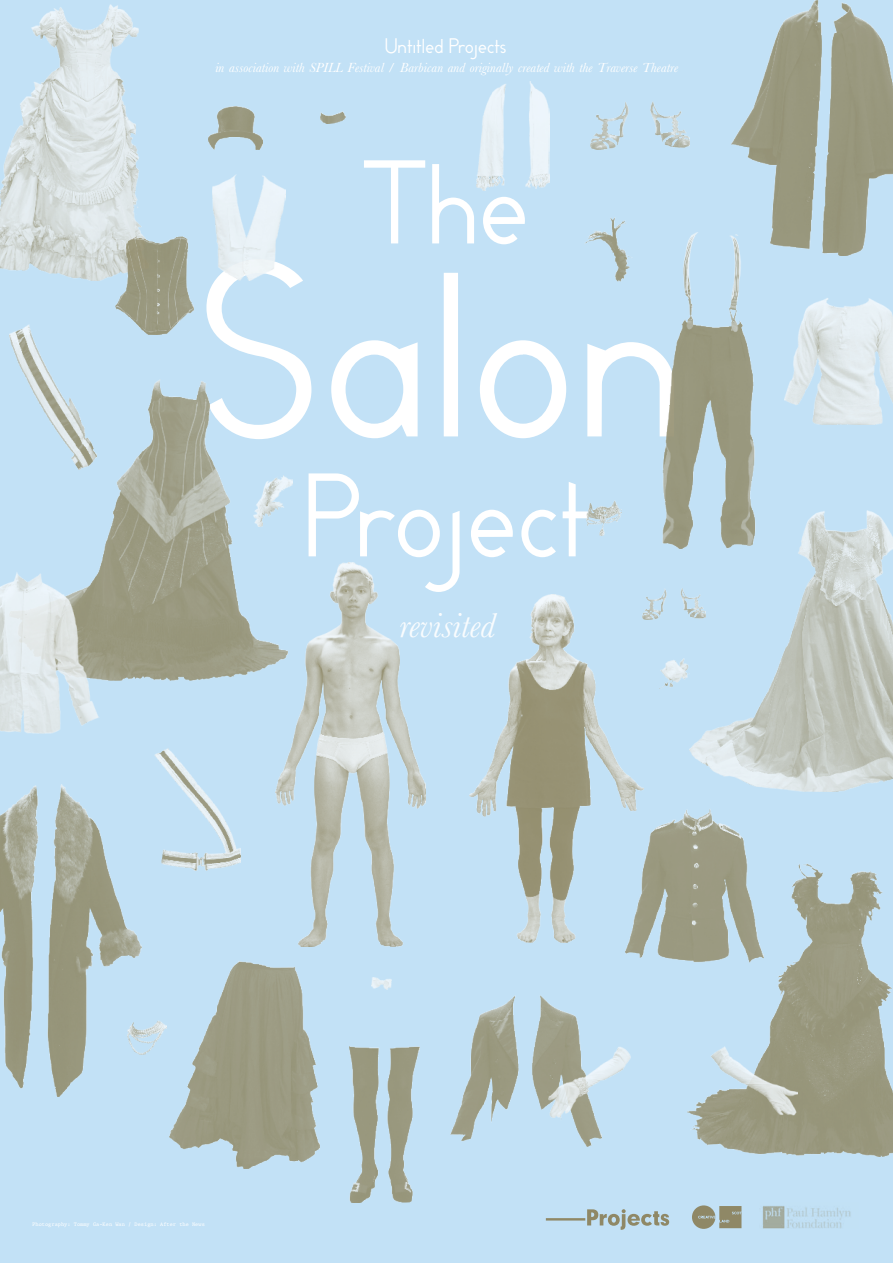
<style>
.page{position:relative;width:893px;height:1263px;background:#c2e1f6}
.page>*{position:absolute;margin:0;border:0;box-sizing:border-box;transform-origin:0 0}
.t1{font:italic 35.85px "M Baskerville";color:#fff}
.t2{font:100 19.65px "Melvinsans";letter-spacing:-.025em;color:#fff}
.t3{font:italic 13.8px "M Baskerville";color:#fff}
.t4{font:5.25px "Prestige 12 Pitch BT";color:#fff}
</style>
<div class="page">
<svg style="left:309px;top:473px;width:277px;height:119px"></svg>
<svg style="left:206px;top:266px;width:448px;height:173px"></svg>
<svg style="left:364px;top:160px;width:161px;height:84px"></svg>
<img style="left:372px;top:977px;width:19px;height:12px">
<img style="left:731px;top:0;width:162px;height:255px">
<img style="left:0;top:784px;width:142px;height:313px">
<img style="left:451px;top:995px;width:150px;height:151px">
<img style="left:625px;top:809px;width:122px;height:152px">
<img style="left:477px;top:82px;width:73px;height:108px">
<img style="left:591px;top:102px;width:98px;height:48px">
<img style="left:208px;top:106px;width:54px;height:44px">
<img style="left:654px;top:233px;width:114px;height:315px">
<img style="left:785px;top:298px;width:108px;height:127px">
<img style="left:212px;top:175px;width:73px;height:105px">
<img style="left:10px;top:325px;width:43px;height:55px">
<img style="left:660px;top:658px;width:28px;height:29px">
<img style="left:154px;top:748px;width:87px;height:123px">
<img style="left:321px;top:111px;width:24px;height:12px">
<img style="left:688px;top:863px;width:205px;height:293px">
<img style="left:644px;top:588px;width:45px;height:31px">
<img style="left:127px;top:1021px;width:40px;height:33px">
<img style="left:288px;top:479px;width:5px;height:8px">
<img style="left:585px;top:217px;width:48px;height:65px">
<img style="left:689px;top:510px;width:204px;height:281px">
<img style="left:170px;top:961px;width:149px;height:208px">
<img style="left:586px;top:501px;width:35px;height:35px">
<img style="left:350px;top:1047px;width:70px;height:155px">
<img style="left:0;top:5px;width:139px;height:275px">
<img style="left:27px;top:380px;width:261px;height:301px">
<img style="left:549px;top:1046px;width:249px;height:71px">
<img style="left:276px;top:563px;width:149px;height:383px">
<img style="left:469px;top:595px;width:175px;height:348px">
<img style="left:0;top:572px;width:100px;height:162px">
<img style="left:115px;top:214px;width:79px;height:121px">
<img style="left:762px;top:1206px;width:89px;height:23px">
<svg style="left:692px;top:1205px;width:49px;height:24px"></svg>
<svg style="left:546px;top:1209px;width:123px;height:21px"></svg>
<h2 class="t2" style="left:386px;top:33px;width:123px">Untitled Projects</h2>
<p class="t3" style="left:215px;top:60px;width:464px">in association with SPILL Festival / Barbican and originally created with the Traverse Theatre</p>
<h1 class="t1" style="left:398px;top:605px;width:98px">revisited</h1>
<p class="t4" style="left:32px;top:1221px;width:174px">Photography: Tommy Ga-Ken Wan / Design: After the News</p>
</div>
